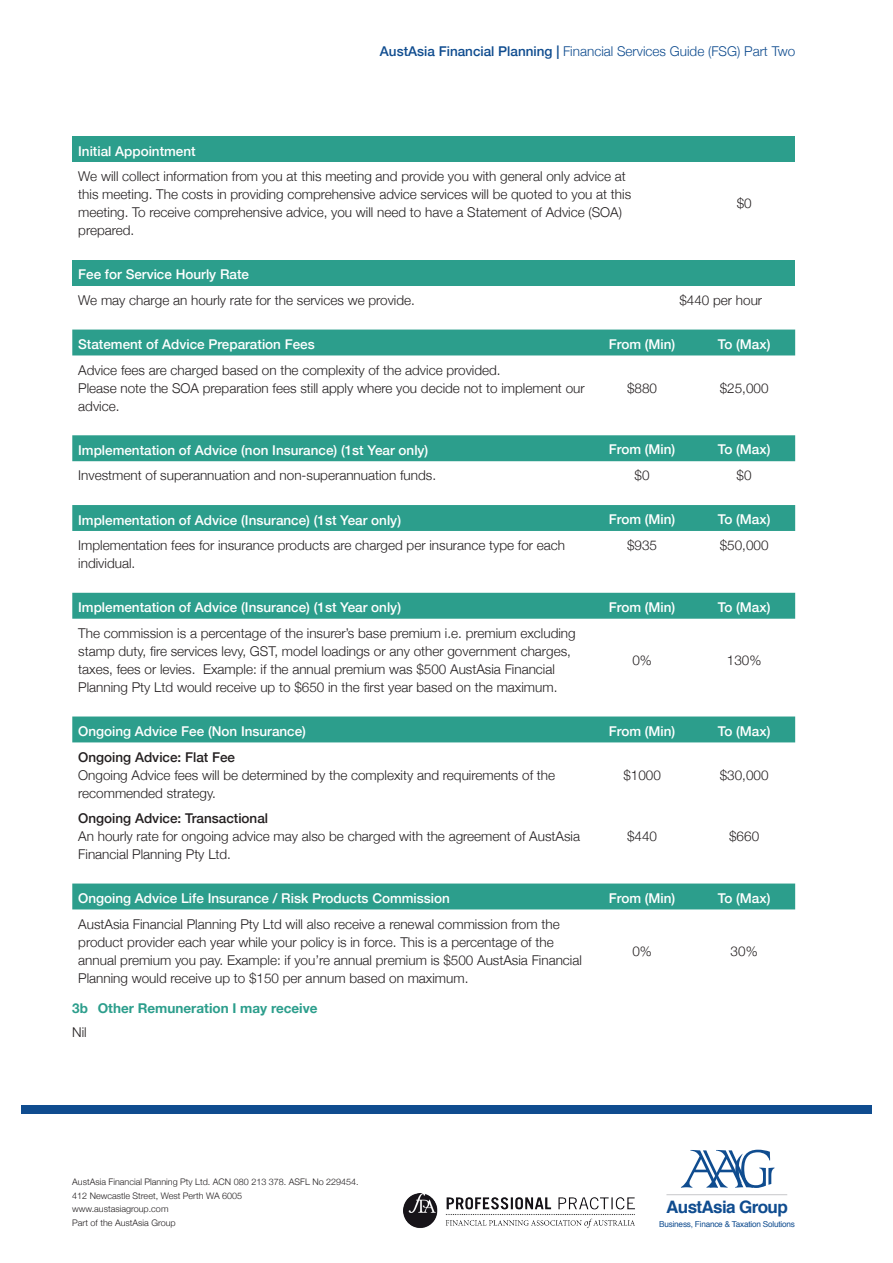
<style>
.page{position:relative;width:893px;height:1263px;background:#fff}
.page>*{position:absolute;margin:0;border:0;box-sizing:border-box;transform-origin:0 0}
.t1{font:71.7px "Colonna";color:#0f4c8f}
.t2{font:700 17.1px "Helvetica";letter-spacing:-.04em;color:#0f4c8f}
.t3{font:300 13.5px/18px "Helvetica Neue";color:#231f20}
.t4{font:500 13.5px "Helvetica Neue";color:#fff}
.t5{font:300 13.5px "Helvetica Neue";color:#0f4c8f}
.t6{font:500 13.5px "Helvetica Neue";color:#231f20}
.t7{font:700 13.5px "Helvetica Neue";color:#2c9e8c}
.t8{font:300 9px "Helvetica Neue";color:#231f20}
.t9{font:8.25px "Helvetica";letter-spacing:-.025em;color:#0f4c8f}
.s1{font-weight:500}
</style>
<div class="page">
<div style="left:72px;top:136px;width:723px;height:26px;background:#2c9e8c"></div>
<div style="left:72px;top:260px;width:723px;height:26px;background:#2c9e8c"></div>
<div style="left:72px;top:330px;width:723px;height:25px;background:#2c9e8c"></div>
<div style="left:72px;top:435px;width:723px;height:26px;background:#2c9e8c"></div>
<div style="left:72px;top:505px;width:723px;height:26px;background:#2c9e8c"></div>
<div style="left:72px;top:593px;width:723px;height:26px;background:#2c9e8c"></div>
<div style="left:72px;top:716px;width:723px;height:26px;background:#2c9e8c"></div>
<div style="left:72px;top:883px;width:723px;height:26px;background:#2c9e8c"></div>
<hr style="left:666px;top:1194px;width:121px;height:1px;background:#c7c8ca">
<div style="left:21px;top:1106px;width:851px;height:8px;background:#0f4c8f"></div>
<img style="left:403px;top:1193px;width:232px;height:35px">
<p class="t5" style="left:380px;top:40px;width:417px"><span class="s1">AustAsia Financial Planning |</span> Financial Services Guide (FSG) Part Two</p>
<p class="t4" style="left:78px;top:140px;width:119px">Initial Appointment</p>
<p class="t3" style="left:78px;top:166px;width:554px">We will collect information from you at this meeting and provide you with general only advice at this meeting. The costs in providing comprehensive advice services will be quoted to you at this meeting. To receive comprehensive advice, you will need to have a Statement of Advice (SOA) prepared.</p>
<p class="t3" style="left:737px;top:193px;width:17px">$0</p>
<p class="t4" style="left:78px;top:264px;width:172px">Fee for Service Hourly Rate</p>
<p class="t3" style="left:78px;top:290px;width:338px">We may charge an hourly rate for the services we provide.</p>
<p class="t3" style="left:679px;top:290px;width:84px">$440 per hour</p>
<p class="t4" style="left:78px;top:333px;width:238px">Statement of Advice Preparation Fees</p>
<p class="t4" style="left:609px;top:333px;width:68px">From (Min)</p>
<p class="t4" style="left:718px;top:333px;width:54px">To (Max)</p>
<p class="t3" style="left:78px;top:360px;width:424px">Advice fees are charged based on the complexity of the advice provided.</p>
<p class="t3" style="left:78px;top:378px;width:508px">Please note the SOA preparation fees still apply where you decide not to implement our advice.</p>
<p class="t3" style="left:627px;top:378px;width:32px">$880</p>
<p class="t3" style="left:720px;top:378px;width:50px">$25,000</p>
<p class="t4" style="left:78px;top:439px;width:352px">Implementation of Advice (non Insurance) (1st Year only)</p>
<p class="t4" style="left:609px;top:439px;width:68px">From (Min)</p>
<p class="t4" style="left:718px;top:439px;width:54px">To (Max)</p>
<p class="t3" style="left:78px;top:465px;width:359px">Investment of superannuation and non-superannuation funds.</p>
<p class="t3" style="left:635px;top:465px;width:17px">$0</p>
<p class="t3" style="left:737px;top:465px;width:17px">$0</p>
<p class="t4" style="left:78px;top:509px;width:324px">Implementation of Advice (Insurance) (1st Year only)</p>
<p class="t4" style="left:609px;top:508px;width:68px">From (Min)</p>
<p class="t4" style="left:718px;top:508px;width:54px">To (Max)</p>
<p class="t3" style="left:78px;top:535px;width:488px">Implementation fees for insurance products are charged per insurance type for each individual.</p>
<p class="t3" style="left:627px;top:535px;width:32px">$935</p>
<p class="t3" style="left:720px;top:535px;width:50px">$50,000</p>
<p class="t4" style="left:78px;top:597px;width:324px">Implementation of Advice (Insurance) (1st Year only)</p>
<p class="t4" style="left:609px;top:596px;width:68px">From (Min)</p>
<p class="t4" style="left:718px;top:596px;width:54px">To (Max)</p>
<p class="t3" style="left:78px;top:623px;width:499px">The commission is a percentage of the insurer’s base premium i.e. premium excluding stamp duty, fire services levy, GST, model loadings or any other government charges, taxes, fees or levies. Example: if the annual premium was $500 AustAsia Financial Planning Pty Ltd would receive up to $650 in the first year based on the maximum.</p>
<p class="t3" style="left:632px;top:650px;width:21px">0%</p>
<p class="t3" style="left:727px;top:650px;width:36px">130%</p>
<p class="t4" style="left:78px;top:720px;width:229px">Ongoing Advice Fee (Non Insurance)</p>
<p class="t4" style="left:609px;top:720px;width:68px">From (Min)</p>
<p class="t4" style="left:718px;top:720px;width:54px">To (Max)</p>
<p class="t6" style="left:78px;top:746px;width:158px">Ongoing Advice: Flat Fee</p>
<p class="t3" style="left:78px;top:765px;width:478px">Ongoing Advice fees will be determined by the complexity and requirements of the recommended strategy.</p>
<p class="t3" style="left:623px;top:765px;width:39px">$1000</p>
<p class="t3" style="left:720px;top:765px;width:50px">$30,000</p>
<p class="t6" style="left:78px;top:807px;width:191px">Ongoing Advice: Transactional</p>
<p class="t3" style="left:78px;top:826px;width:503px">An hourly rate for ongoing advice may also be charged with the agreement of AustAsia<br>Financial Planning Pty Ltd.</p>
<p class="t3" style="left:627px;top:826px;width:32px">$440</p>
<p class="t3" style="left:729px;top:826px;width:32px">$660</p>
<p class="t4" style="left:78px;top:887px;width:373px">Ongoing Advice Life Insurance / Risk Products Commission</p>
<p class="t4" style="left:609px;top:887px;width:68px">From (Min)</p>
<p class="t4" style="left:718px;top:887px;width:54px">To (Max)</p>
<p class="t3" style="left:78px;top:914px;width:505px">AustAsia Financial Planning Pty Ltd will also receive a renewal commission from the product provider each year while your policy is in force. This is a percentage of the annual premium you pay. Example: if you’re annual premium is $500 AustAsia Financial Planning would receive up to $150 per annum based on maximum.</p>
<p class="t3" style="left:632px;top:941px;width:21px">0%</p>
<p class="t3" style="left:731px;top:941px;width:29px">30%</p>
<p class="t7" style="left:72px;top:997px;width:247px">3b Other Remuneration I may receive</p>
<p class="t3" style="left:72px;top:1022px;width:16px">Nil</p>
<p class="t8" style="left:72px;top:1175px;width:288px">AustAsia Financial Planning Pty Ltd. ACN 080 213 378. ASFL No 229454.</p>
<p class="t8" style="left:72px;top:1188px;width:171px">412 Newcastle Street, West Perth WA 6005</p>
<p class="t8" style="left:72px;top:1202px;width:98px">www.austasiagroup.com</p>
<p class="t8" style="left:72px;top:1215px;width:105px">Part of the AustAsia Group</p>
<p class="t1" style="left:680px;top:1122px;width:97px">AAG</p>
<p class="t2" style="left:666px;top:1193px;width:123px">AustAsia Group</p>
<p class="t9" style="left:659px;top:1217px;width:137px">Business, Finance &amp; Taxation Solutions</p>
</div>
